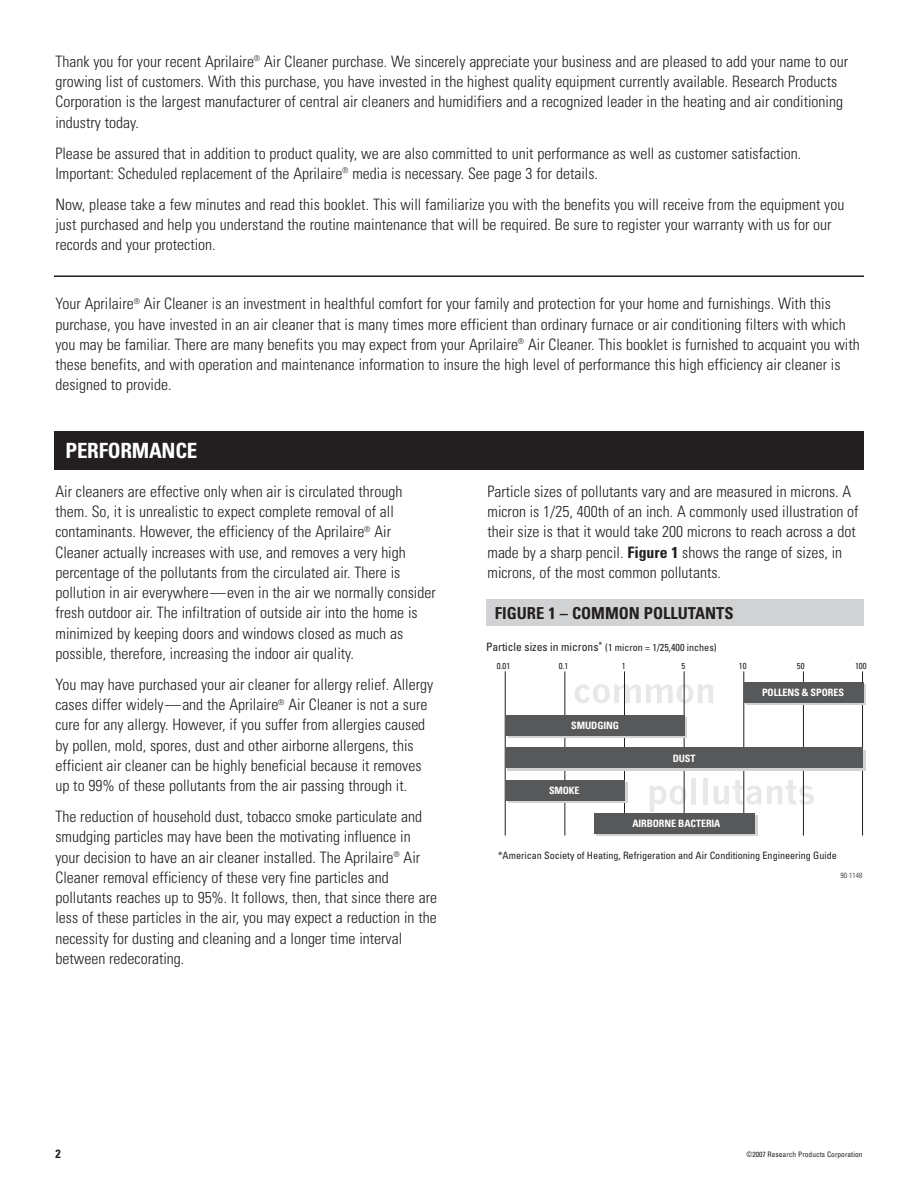
<style>
.page{position:relative;width:918px;height:1188px;background:#fff}
.page>*{position:absolute;margin:0;border:0;box-sizing:border-box;transform-origin:0 0}
.t1{font:700 condensed 21px "Univers";letter-spacing:-.01em;color:#fff}
.t2{font:700 condensed 16.5px "Univers";color:#231f20}
.t3{font:300 condensed 15.75px/20.2px "Univers";color:#231f20}
.t4{font:700 condensed 12px "Univers";color:#231f20}
.t5{font:condensed 10.2px "Univers";color:#231f20}
.t6{font:700 condensed 10.2px "Univers";letter-spacing:-.01em;color:#fff}
.t7{font:condensed 8.7px "Univers";color:#231f20}
.t8{font:condensed 7.5px "Univers";color:#231f20}
.t9{font:300 condensed 7.5px "Univers";color:#231f20}
.s1{font-weight:700}
.s2{font-size:11.55px}
</style>
<div class="page">
<div style="left:54px;top:431px;width:810px;height:39px;background:#231f20"></div>
<div style="left:486px;top:599px;width:378px;height:27px;background:#d1d2d4"></div>
<svg style="left:650px;top:786px;width:37px;height:26px"></svg>
<hr style="left:692px;top:778px;width:4px;height:26px;background:#e7e8e9">
<div style="left:703px;top:778px;width:5px;height:26px;background:#e7e8e9"></div>
<svg style="left:714px;top:780px;width:100px;height:25px"></svg>
<svg style="left:575px;top:684px;width:138px;height:19px"></svg>
<hr style="left:505px;top:671px;width:1px;height:165px;background:#231f20">
<hr style="left:862px;top:671px;width:1px;height:165px;background:#231f20">
<hr style="left:684px;top:671px;width:1px;height:165px;background:#231f20">
<hr style="left:624px;top:671px;width:1px;height:165px;background:#231f20">
<hr style="left:565px;top:671px;width:1px;height:165px;background:#231f20">
<hr style="left:743px;top:671px;width:1px;height:165px;background:#231f20">
<hr style="left:803px;top:671px;width:1px;height:165px;background:#231f20">
<div style="left:596px;top:815px;width:161px;height:21px;background:#d1d2d4"></div>
<div style="left:508px;top:782px;width:119px;height:21px;background:#d1d2d4"></div>
<div style="left:507px;top:750px;width:359px;height:21px;background:#d1d2d4"></div>
<div style="left:746px;top:684px;width:120px;height:21px;background:#d1d2d4"></div>
<div style="left:508px;top:717px;width:179px;height:21px;background:linear-gradient(to right,#57585a,#57585a)"></div>
<div style="left:744px;top:682px;width:119px;height:21px;background:#57585a"></div>
<div style="left:505px;top:715px;width:180px;height:20px;background:#57585a"></div>
<div style="left:505px;top:747px;width:358px;height:21px;background:#57585a"></div>
<div style="left:505px;top:780px;width:120px;height:21px;background:#57585a"></div>
<div style="left:594px;top:813px;width:161px;height:21px;background:#57585a"></div>
<hr style="left:54px;top:275px;width:810px;height:2px;background:#231f20">
<p class="t3" style="left:55px;top:51px;width:794px">Thank you for your recent Aprilaire<sup>®</sup> Air Cleaner purchase. We sincerely appreciate your business and are pleased to add your name to our growing list of customers. With this purchase, you have invested in the highest quality equipment currently available. Research Products Corporation is the largest manufacturer of central air cleaners and humidifiers and a recognized leader in the heating and air conditioning industry today.</p>
<p class="t3" style="left:55px;top:143px;width:747px">Please be assured that in addition to product quality, we are also committed to unit performance as well as customer satisfaction.<br>Important: Scheduled replacement of the Aprilaire<sup>®</sup> media is necessary. See page 3 for details.</p>
<p class="t3" style="left:56px;top:194px;width:790px">Now, please take a few minutes and read this booklet. This will familiarize you with the benefits you will receive from the equipment you just purchased and help you understand the routine maintenance that will be required. Be sure to register your warranty with us for our records and your protection.</p>
<p class="t3" style="left:55px;top:294px;width:806px">Your Aprilaire<sup>®</sup> Air Cleaner is an investment in healthful comfort for your family and protection for your home and furnishings. With this purchase, you have invested in an air cleaner that is many times more efficient than ordinary furnace or air conditioning filters with which you may be familiar. There are many benefits you may expect from your Aprilaire<sup>®</sup> Air Cleaner. This booklet is furnished to acquaint you with these benefits, and with operation and maintenance information to insure the high level of performance this high efficiency air cleaner is designed to provide.</p>
<h1 class="t1" style="left:66px;top:438px;width:133px">PERFORMANCE</h1>
<p class="t3" style="left:55px;top:481px;width:382px">Air cleaners are effective only when air is circulated through them. So, it is unrealistic to expect complete removal of all contaminants. However, the efficiency of the Aprilaire<sup>®</sup> Air Cleaner actually increases with use, and removes a very high percentage of the pollutants from the circulated air. There is pollution in air everywhere—even in the air we normally consider fresh outdoor air. The infiltration of outside air into the home is minimized by keeping doors and windows closed as much as possible, therefore, increasing the indoor air quality.</p>
<p class="t3" style="left:55px;top:674px;width:379px">You may have purchased your air cleaner for allergy relief. Allergy cases differ widely—and the Aprilaire<sup>®</sup> Air Cleaner is not a sure cure for any allergy. However, if you suffer from allergies caused by pollen, mold, spores, dust and other airborne allergens, this efficient air cleaner can be highly beneficial because it removes up to 99% of these pollutants from the air passing through it.</p>
<p class="t3" style="left:55px;top:806px;width:383px">The reduction of household dust, tobacco smoke particulate and smudging particles may have been the motivating influence in your decision to have an air cleaner installed. The Aprilaire<sup>®</sup> Air Cleaner removal efficiency of these very fine particles and pollutants reaches up to 95%. It follows, then, that since there are less of these particles in the air, you may expect a reduction in the necessity for dusting and cleaning and a longer time interval between redecorating.</p>
<p class="t3" style="left:488px;top:481px;width:373px">Particle sizes of pollutants vary and are measured in microns. A micron is 1/25, 400th of an inch. A commonly used illustration of their size is that it would take 200 microns to reach across a dot made by a sharp pencil. <span class="s1">Figure 1</span> shows the range of sizes, in microns, of the most common pollutants.</p>
<p class="t2" style="left:495px;top:603px;width:240px">FIGURE 1 – COMMON POLLUTANTS</p>
<p class="t5" style="left:486px;top:641px;width:232px"><span class="s2">Particle sizes in microns</span><sup>*</sup> (1 micron = 1/25,400 inches)</p>
<p class="t7" style="left:497px;top:661px;width:15px">0.01</p>
<p class="t7" style="left:559px;top:661px;width:11px">0.1</p>
<p class="t7" style="left:622px;top:661px;width:5px">1</p>
<p class="t6" style="left:571px;top:719px;width:49px">SMUDGING</p>
<p class="t7" style="left:682px;top:661px;width:5px">5</p>
<p class="t7" style="left:739px;top:661px;width:9px">10</p>
<p class="t7" style="left:797px;top:661px;width:9px">50</p>
<p class="t7" style="left:855px;top:661px;width:13px">100</p>
<p class="t6" style="left:673px;top:752px;width:24px">DUST</p>
<p class="t6" style="left:762px;top:686px;width:83px">POLLENS &amp; SPORES</p>
<p class="t6" style="left:549px;top:784px;width:32px">SMOKE</p>
<p class="t6" style="left:632px;top:817px;width:90px">AIRBORNE BACTERIA</p>
<p class="t5" style="left:498px;top:849px;width:340px">*American Society of Heating, Refrigeration and Air Conditioning Engineering Guide</p>
<p class="t9" style="left:840px;top:871px;width:24px">90-1148</p>
<p class="t4" style="left:56px;top:1146px;width:7px">2</p>
<p class="t8" style="left:746px;top:1150px;width:118px">©2007 Research Products Corporation</p>
</div>
